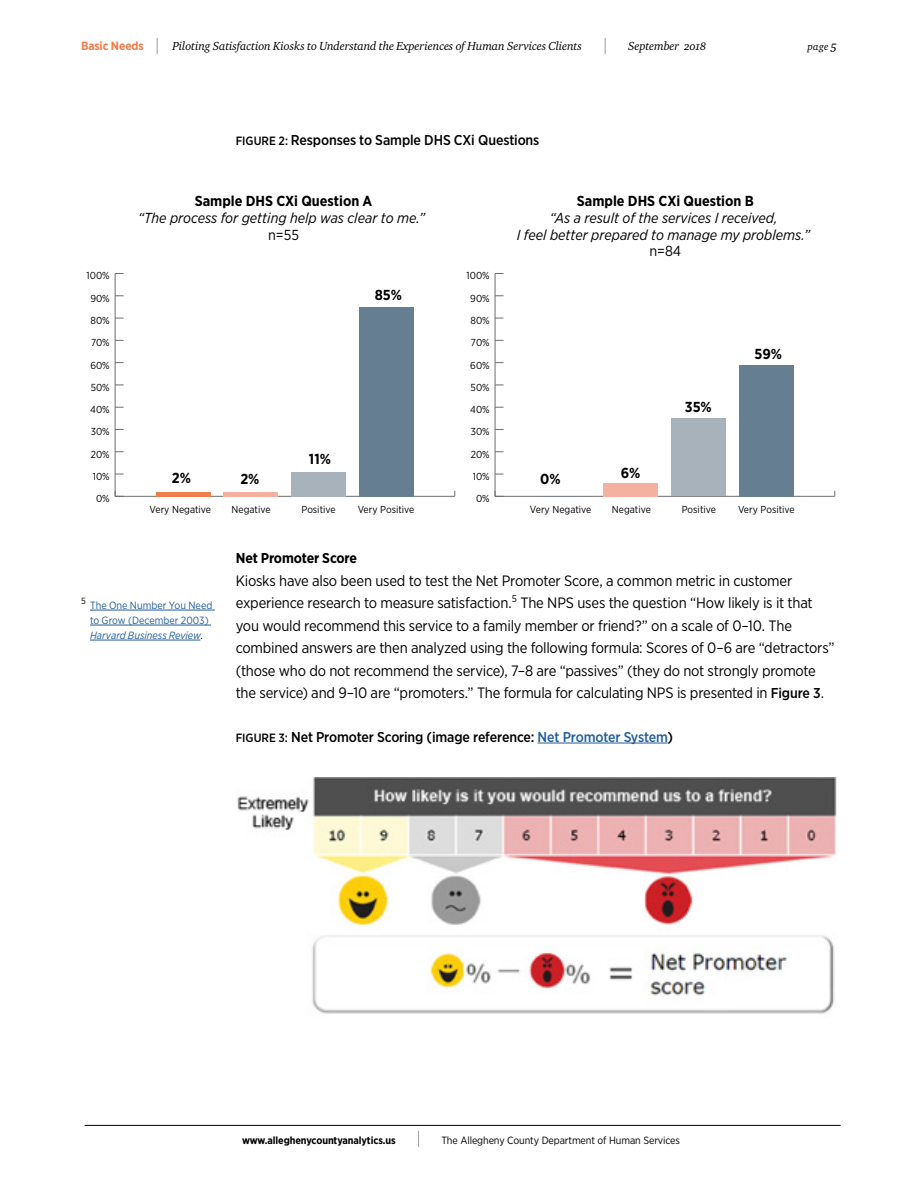
<style>
.page{position:relative;width:918px;height:1188px;background:#fff}
.page>*{position:absolute;margin:0;border:0;box-sizing:border-box;transform-origin:0 0}
.t1{font:15px/22.5px "Gotham Narrow";letter-spacing:-.015em;color:#000}
.t2{font:italic 14.55px/16.6px "Gotham Narrow";color:#000;text-align:center}
.t3{font:700 14.55px "Gotham Narrow";color:#000}
.t4{font:14.55px "Gotham Narrow";color:#000}
.t5{font:500 14.25px "Gotham Narrow";letter-spacing:-.01em;color:#000}
.t6{font:700 14.25px "Gotham Narrow";letter-spacing:-.01em;color:#000}
.t7{font:12px "Charter ITC Regu Ital OS";letter-spacing:-.01em;color:#000}
.t8{font:10.5px/15px "Gotham Narrow";color:#215e9e;text-align:center}
.t9{font:10.5px "Gotham Narrow";letter-spacing:-.01em;color:#000}
.t10{font:700 10.5px "Gotham Narrow";letter-spacing:-.01em;color:#000}
.t11{font:10.5px "Charter ITC Regu Ital OS";color:#000}
.t12{font:10.2px "Gotham Narrow";color:#000}
.s1{font-family:"Gotham Narrow";font-weight:700;color:#f27d4d}
.s2{font-family:"Gotham Narrow";font-weight:100;font-size:18px}
.s3{font-size:13.5px}
.s4{font-size:12px}
.s5{font-style:italic}
.s6{color:#000}
.s7{font-weight:500;font-size:14.25px}
.s8{color:#215e9e}
.s9{font-weight:100;font-size:18px}
</style>
<div class="page">
<hr style="left:85px;top:1125px;width:756px;height:1px;background:#000">
<hr style="left:538px;top:743px;width:130px;height:1px;background:#215e9e">
<hr style="left:115px;top:496px;width:340px;height:1px;background:#6d6e71">
<hr style="left:115px;top:273px;width:1px;height:223px;background:#6d6e71">
<svg style="left:115px;top:491px;width:9px;height:6px"></svg>
<div style="left:360px;top:307px;width:54px;height:189px;background:#667e91"></div>
<div style="left:292px;top:472px;width:54px;height:24px;background:#a7b2bb"></div>
<hr style="left:224px;top:492px;width:54px;height:4px;background:#f5b1a0">
<hr style="left:156px;top:492px;width:54px;height:4px;background:#f27d4d">
<hr style="left:495px;top:496px;width:340px;height:1px;background:#6d6e71">
<hr style="left:495px;top:273px;width:1px;height:223px;background:#6d6e71">
<svg style="left:495px;top:491px;width:9px;height:6px"></svg>
<div style="left:740px;top:365px;width:54px;height:131px;background:#667e91"></div>
<div style="left:672px;top:418px;width:54px;height:78px;background:#a7b2bb"></div>
<div style="left:604px;top:483px;width:54px;height:13px;background:#f5b1a0"></div>
<img style="left:237px;top:778px;width:600px;height:236px">
<hr style="left:90px;top:610px;width:125px;height:1px;background:#215e9e">
<hr style="left:90px;top:625px;width:121px;height:1px;background:#215e9e">
<hr style="left:90px;top:640px;width:110px;height:1px;background:#215e9e">
<p class="t7" style="left:81px;top:39px;width:528px"><span class="s1">Basic Needs</span> <span class="s2">|</span> Piloting Satisfaction Kiosks to Understand the Experiences of Human Services Clients <span class="s2">|</span></p>
<p class="t7" style="left:628px;top:39px;width:80px">September 2018</p>
<p class="t11" style="left:808px;top:40px;width:31px">page <span class="s3">5</span></p>
<p class="t5" style="left:236px;top:131px;width:305px"><span class="s4">FIGURE 2:</span> Responses to Sample DHS CXi Questions</p>
<p class="t3" style="left:195px;top:192px;width:179px">Sample DHS CXi Question A</p>
<p class="t2" style="left:138px;top:209px;width:289px">“The process for getting help was clear to me.”</p>
<p class="t4" style="left:268px;top:225px;width:32px">n=55</p>
<p class="t3" style="left:577px;top:192px;width:178px">Sample DHS CXi Question B</p>
<p class="t2" style="left:517px;top:209px;width:295px">“As a result of the services I received,<br>I feel better prepared to manage my problems.”</p>
<p class="t4" style="left:649px;top:242px;width:33px">n=84</p>
<p class="t12" style="left:87px;top:270px;width:25px">100%</p>
<p class="t12" style="left:467px;top:270px;width:25px">100%</p>
<p class="t12" style="left:90px;top:292px;width:21px">90%</p>
<p class="t3" style="left:375px;top:286px;width:29px">85%</p>
<p class="t12" style="left:470px;top:292px;width:21px">90%</p>
<p class="t12" style="left:91px;top:314px;width:21px">80%</p>
<p class="t12" style="left:470px;top:314px;width:21px">80%</p>
<p class="t12" style="left:91px;top:336px;width:20px">70%</p>
<p class="t12" style="left:471px;top:336px;width:20px">70%</p>
<p class="t3" style="left:755px;top:344px;width:29px">59%</p>
<p class="t12" style="left:90px;top:359px;width:21px">60%</p>
<p class="t12" style="left:470px;top:359px;width:21px">60%</p>
<p class="t12" style="left:91px;top:381px;width:21px">50%</p>
<p class="t12" style="left:471px;top:381px;width:21px">50%</p>
<p class="t12" style="left:90px;top:403px;width:21px">40%</p>
<p class="t12" style="left:470px;top:403px;width:21px">40%</p>
<p class="t3" style="left:685px;top:398px;width:28px">35%</p>
<p class="t12" style="left:91px;top:426px;width:21px">30%</p>
<p class="t12" style="left:471px;top:426px;width:21px">30%</p>
<p class="t12" style="left:91px;top:448px;width:21px">20%</p>
<p class="t3" style="left:309px;top:449px;width:24px">11%</p>
<p class="t12" style="left:471px;top:448px;width:21px">20%</p>
<p class="t12" style="left:93px;top:470px;width:18px">10%</p>
<p class="t3" style="left:172px;top:469px;width:21px">2%</p>
<p class="t3" style="left:240px;top:470px;width:21px">2%</p>
<p class="t12" style="left:473px;top:470px;width:18px">10%</p>
<p class="t3" style="left:540px;top:470px;width:22px">0%</p>
<p class="t3" style="left:621px;top:463px;width:21px">6%</p>
<p class="t12" style="left:96px;top:492px;width:15px">0%</p>
<p class="t12" style="left:476px;top:492px;width:15px">0%</p>
<p class="t12" style="left:150px;top:503px;width:63px">Very Negative</p>
<p class="t12" style="left:232px;top:503px;width:40px">Negative</p>
<p class="t12" style="left:302px;top:503px;width:36px">Positive</p>
<p class="t12" style="left:358px;top:503px;width:58px">Very Positive</p>
<p class="t12" style="left:530px;top:503px;width:63px">Very Negative</p>
<p class="t12" style="left:612px;top:503px;width:40px">Negative</p>
<p class="t12" style="left:682px;top:503px;width:36px">Positive</p>
<p class="t12" style="left:738px;top:503px;width:58px">Very Positive</p>
<p class="t8" style="left:81px;top:598px;width:133px"><sup>5</sup> The One Number You Need to Grow (December 2003)<br><span class="s5">Harvard Business Review</span><span class="s6">.</span></p>
<p class="t6" style="left:236px;top:549px;width:123px">Net Promoter Score</p>
<p class="t1" style="left:236px;top:569px;width:600px">Kiosks have also been used to test the Net Promoter Score, a common metric in customer experience research to measure satisfaction.<sup>5</sup> The NPS uses the question “How likely is it that you would recommend this service to a family member or friend?” on a scale of 0–10. The combined answers are then analyzed using the following formula: Scores of 0–6 are “detractors” (those who do not recommend the service), 7–8 are “passives” (they do not strongly promote the service) and 9–10 are “promoters.” The formula for calculating NPS is presented in <span class="s7">Figure 3</span>.</p>
<p class="t5" style="left:236px;top:728px;width:439px"><span class="s4">FIGURE 3:</span> Net Promoter Scoring (image reference: <span class="s8">Net Promoter System</span>)</p>
<p class="t10" style="left:242px;top:1133px;width:180px">www.alleghenycountyanalytics.us <span class="s9">|</span></p>
<p class="t9" style="left:441px;top:1134px;width:240px">The Allegheny County Department of Human Services</p>
</div>
